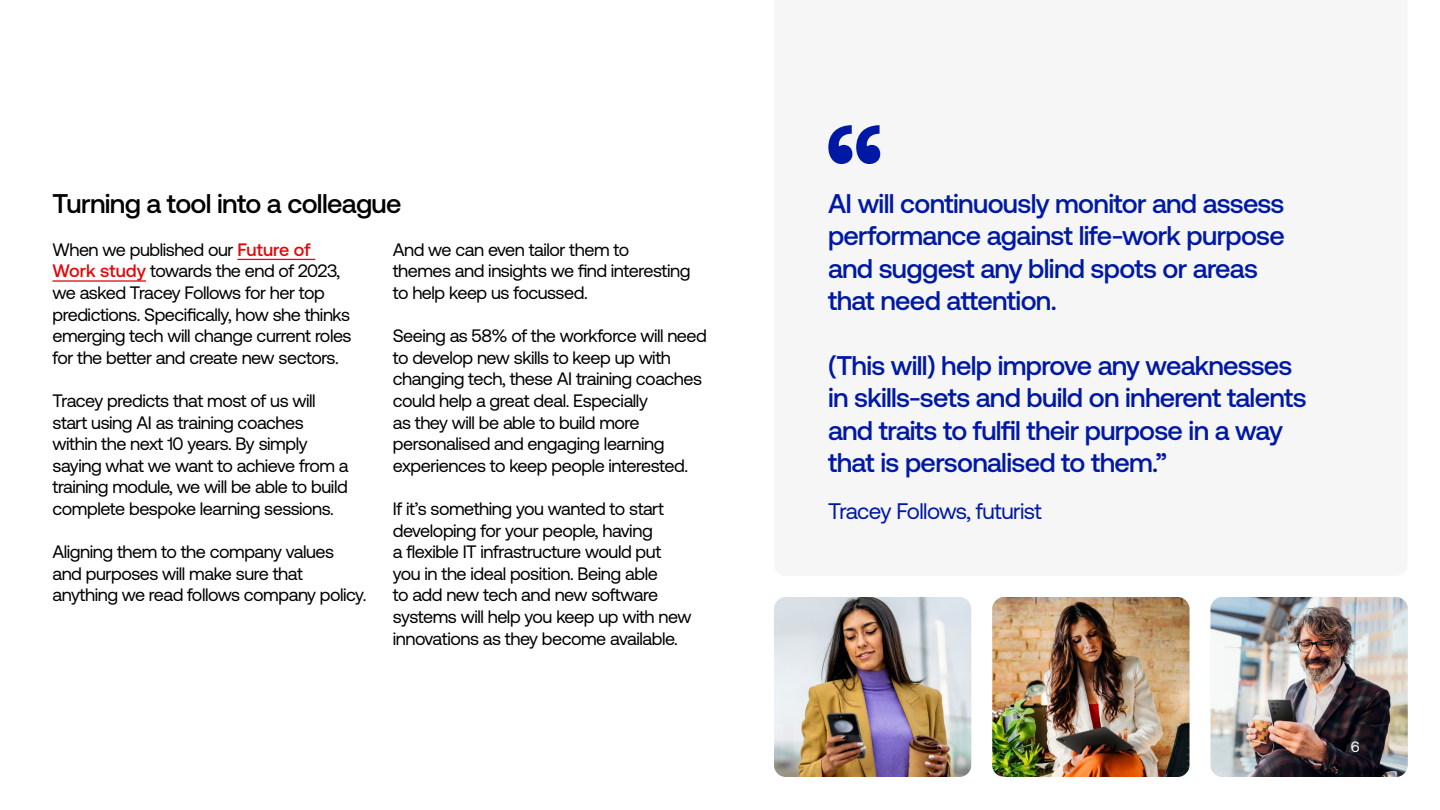
<style>
.page{position:relative;width:1440px;height:810px;background:#fff}
.page>*{position:absolute;margin:0;border:0;box-sizing:border-box;transform-origin:0 0}
.t1{font:500 144.98px "Aeonik Pro";color:#0019a5}
.t2{font:500 27px/32.4px "Aeonik Pro";letter-spacing:-.025em;color:#0019a5}
.t3{font:500 27px "Aeonik Pro";letter-spacing:-.025em;color:#000}
.t4{font:22.5px "Aeonik Pro";letter-spacing:-.025em;color:#0019a5}
.t5{font:18px/21.6px "Aeonik Pro";letter-spacing:-.025em;color:#000}
.t6{font:15px "Aeonik Pro";color:#fff}
.s1{font-weight:500;color:#e10a0a}
</style>
<div class="page">
<img style="left:1210px;top:597px;width:198px;height:180px">
<img style="left:992px;top:597px;width:198px;height:180px">
<img style="left:774px;top:597px;width:197px;height:180px">
<hr style="left:237px;top:259px;width:78px;height:1px;background:#e10a0a">
<hr style="left:52px;top:280px;width:94px;height:2px;background:#e10a0a">
<h2 class="t3" style="left:52px;top:188px;width:351px">Turning a tool into a colleague</h2>
<p class="t5" style="left:52px;top:239px;width:301px">When we published our <span class="s1">Future of Work study</span> towards the end of 2023, we asked Tracey Follows for her top predictions. Specifically, how she thinks emerging tech will change current roles for the better and create new sectors.</p>
<p class="t5" style="left:52px;top:390px;width:298px">Tracey predicts that most of us will start using AI as training coaches within the next 10 years. By simply saying what we want to achieve from a training module, we will be able to build complete bespoke learning sessions.</p>
<p class="t5" style="left:52px;top:541px;width:316px">Aligning them to the company values and purposes will make sure that anything we read follows company policy.</p>
<p class="t5" style="left:393px;top:239px;width:299px">And we can even tailor them to themes and insights we find interesting to help keep us focussed.</p>
<p class="t5" style="left:393px;top:325px;width:316px">Seeing as 58% of the workforce will need to develop new skills to keep up with changing tech, these AI training coaches could help a great deal. Especially<br>as they will be able to build more personalised and engaging learning experiences to keep people interested.</p>
<p class="t5" style="left:393px;top:498px;width:300px">If it’s something you wanted to start developing for your people, having<br>a flexible IT infrastructure would put you in the ideal position. Being able<br>to add new tech and new software systems will help you keep up with new innovations as they become available.</p>
<h1 class="t1" style="left:824px;top:97px;width:62px">“</h1>
<h2 class="t2" style="left:828px;top:187px;width:458px">AI will continuously monitor and assess performance against life-work purpose and suggest any blind spots or areas that need attention.</h2>
<h2 class="t2" style="left:828px;top:349px;width:480px">(This will) help improve any weaknesses in skills-sets and build on inherent talents and traits to fulfil their purpose in a way that is personalised to them.”</h2>
<p class="t4" style="left:828px;top:499px;width:215px">Tracey Follows, futurist</p>
<p class="t6" style="left:1351px;top:738px;width:10px">6</p>
</div>
